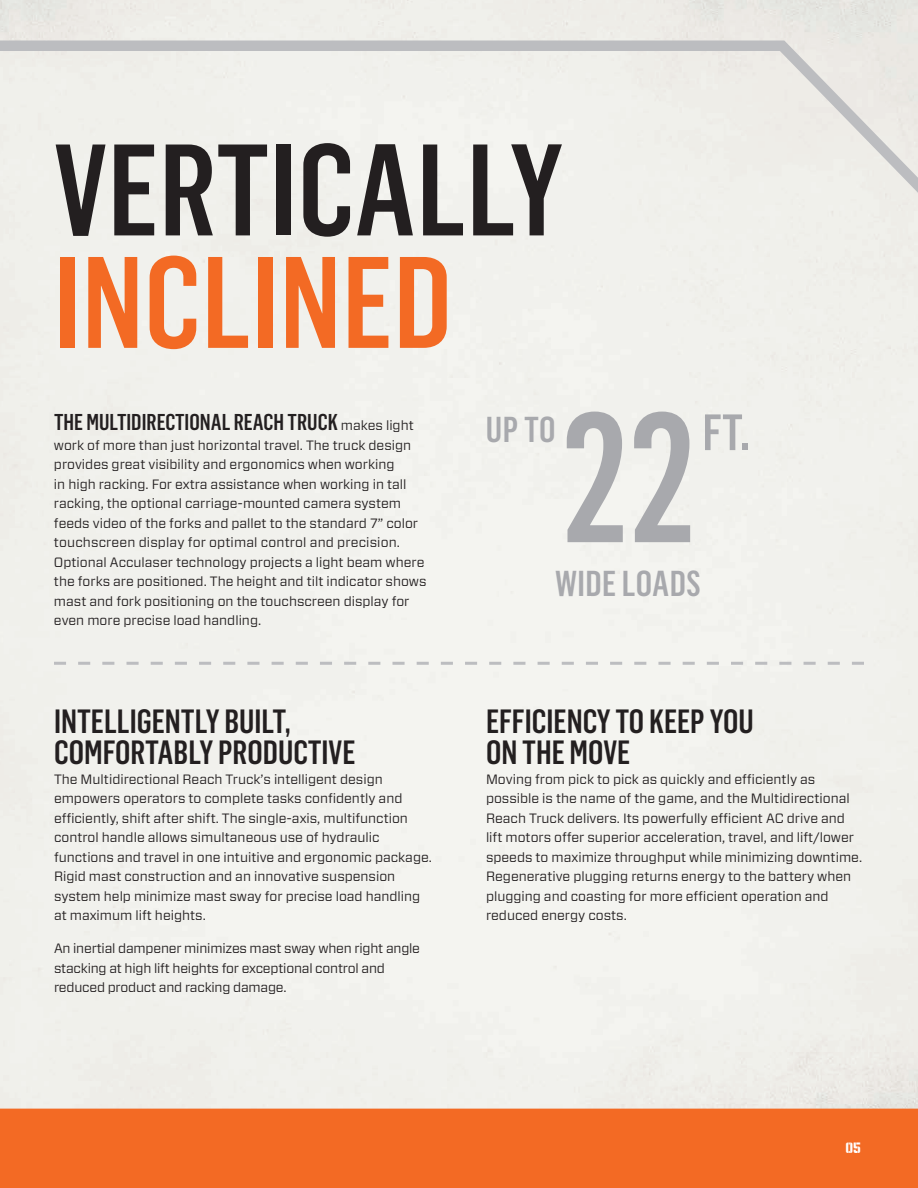
<style>
.page{position:relative;width:918px;height:1188px;background:#fff}
.page>*{position:absolute;margin:0;border:0;box-sizing:border-box;transform-origin:0 0}
.body_copy{font:500 180.15px "Flama Condensed";color:#a8a9ad}
.body_copy-2{font:500 127.5px/112.5px "Flama Condensed";letter-spacing:.005em;color:#231f20}
.body_copy-3{font:500 50.1px "Flama Condensed";color:#a8a9ad}
.t1{font:500 35.4px "Flama Condensed";letter-spacing:.01em;color:#a8a9ad}
.t2{font:500 33px/31.5px "Flama Condensed";color:#231f20}
.body_copy-4{font:500 22.5px "Flama Condensed";color:#231f20}
.t3{font:15px "Numbers Prospekt";color:#fff}
.body_copy-5{font:13.5px/19.5px "Forza";color:#231f20}
.s1{color:#f36a24}
.s2{font-family:"Forza";font-weight:400;font-size:13.5px}
</style>
<div class="page">
<div style="left:0;top:1109px;width:918px;height:79px;background:#f36a24"></div>
<div style="left:0;top:35px;width:918px;height:201px;background:#f0f0eb"></div>
<svg style="left:54px;top:662px;width:810px;height:3px"></svg>
<p class="body_copy-2" style="left:54px;top:130px;width:511px">VERTICALLY<br><span class="s1">INCLINED</span></p>
<p class="body_copy-4" style="left:54px;top:408px;width:361px">THE MULTIDIRECTIONAL REACH TRUCK <span class="s2">makes light</span></p>
<p class="body_copy-5" style="left:54px;top:435px;width:374px">work of more than just horizontal travel. The truck design provides great visibility and ergonomics when working<br>in high racking. For extra assistance when working in tall racking, the optional carriage-mounted camera system feeds video of the forks and pallet to the standard 7” color touchscreen display for optimal control and precision.<br>Optional Acculaser technology projects a light beam where the forks are positioned. The height and tilt indicator shows mast and fork positioning on the touchscreen display for even more precise load handling.</p>
<p class="t2" style="left:54px;top:704px;width:303px">INTELLIGENTLY BUILT,<br>COMFORTABLY PRODUCTIVE</p>
<p class="body_copy-5" style="left:54px;top:769px;width:379px">The Multidirectional Reach Truck’s intelligent design empowers operators to complete tasks confidently and efficiently, shift after shift. The single-axis, multifunction control handle allows simultaneous use of hydraulic functions and travel in one intuitive and ergonomic package.<br>Rigid mast construction and an innovative suspension system help minimize mast sway for precise load handling at maximum lift heights.</p>
<p class="body_copy-5" style="left:54px;top:938px;width:368px">An inertial dampener minimizes mast sway when right angle stacking at high lift heights for exceptional control and reduced product and racking damage.</p>
<p class="body_copy" style="left:560px;top:365px;width:137px">22</p>
<p class="body_copy-3" style="left:702px;top:401px;width:49px">FT.</p>
<p class="t1" style="left:555px;top:562px;width:147px">WIDE LOADS</p>
<p class="t1" style="left:486px;top:407px;width:71px">UP TO</p>
<p class="t2" style="left:486px;top:704px;width:269px">EFFICIENCY TO KEEP YOU<br>ON THE MOVE</p>
<p class="body_copy-5" style="left:486px;top:769px;width:378px">Moving from pick to pick as quickly and efficiently as possible is the name of the game, and the Multidirectional Reach Truck delivers. Its powerfully efficient AC drive and lift motors offer superior acceleration, travel, and lift/lower speeds to maximize throughput while minimizing downtime.<br>Regenerative plugging returns energy to the battery when plugging and coasting for more efficient operation and reduced energy costs.</p>
<p class="t3" style="left:846px;top:1141px;width:17px">05</p>
</div>
